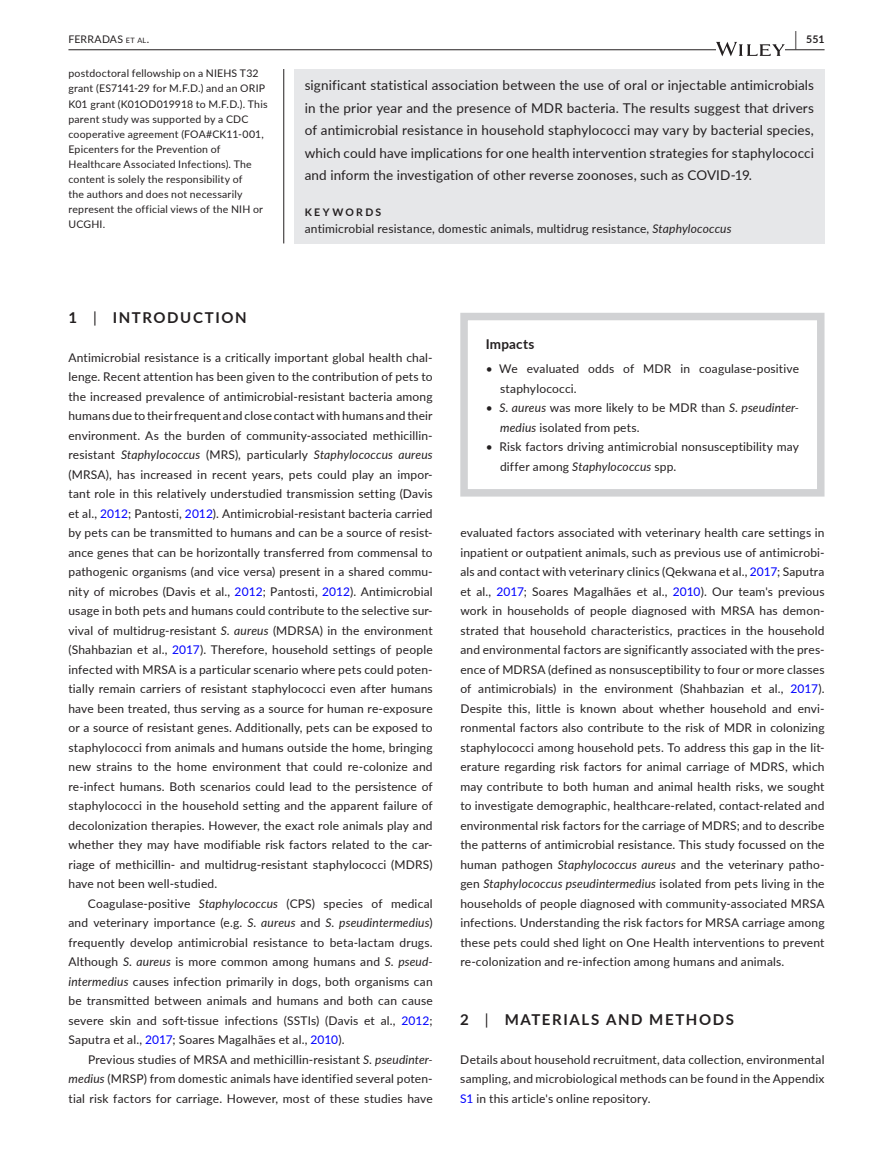
<style>
.page{position:relative;width:893px;height:1174px;background:#fff}
.page>*{position:absolute;margin:0;border:0;box-sizing:border-box;transform-origin:0 0}
.t1{font:700 15px "Lato";letter-spacing:.11em;color:#231f20}
.t2{font:13.5px/22.5px "Lato";letter-spacing:.01em;color:#231f20;text-align:justify}
.t3{font:700 13.5px "Lato";letter-spacing:.015em;color:#231f20}
.t4{font:12px/19.5px "Lato";letter-spacing:.015em;color:#231f20;text-align:justify}
.t5{font:10.5px/15px "Lato";letter-spacing:.02em;color:#231f20}
.t6{font:10.5px "Lato";letter-spacing:.02em;color:#231f20}
.t7{font:700 10.5px "Lato";letter-spacing:.22em;color:#231f20}
.s1{font-size:7.35px}
.s2{font-size:19.5px}
.s3{font-style:italic}
.s4{font-weight:400}
.s5{color:#00f}
</style>
<div class="page">
<hr style="left:68px;top:49px;width:756px;height:1px;background:#231f20">
<svg style="left:716px;top:42px;width:69px;height:14px"></svg>
<div style="left:294px;top:69px;width:530px;height:174px;background:#e6e7e9"></div>
<hr style="left:283px;top:69px;width:1px;height:174px;background:#231f20">
<div style="left:460px;top:313px;width:364px;height:183px;border:8px solid #d1d2d4"></div>
<p class="t6" style="left:68px;top:31px;width:82px">FERRADAS <span class="s1">et al</span>.</p>
<p class="t7" style="left:795px;top:31px;width:31px"><span class="s2">|</span> 551</p>
<p class="t5" style="left:68px;top:66px;width:201px">postdoctoral fellowship on a NIEHS T32 grant (ES7141-29 for M.F.D.) and an ORIP K01 grant (K01OD019918 to M.F.D.). This parent study was supported by a CDC cooperative agreement (FOA#CK11-001, Epicenters for the Prevention of Healthcare Associated Infections). The content is solely the responsibility of<br>the authors and does not necessarily represent the official views of the NIH or UCGHI.</p>
<p class="t2" style="left:305px;top:74px;width:511px">significant statistical association between the use of oral or injectable antimicrobials in the prior year and the presence of MDR bacteria. The results suggest that drivers of antimicrobial resistance in household staphylococci may vary by bacterial species, which could have implications for one health intervention strategies for staphylococci and inform the investigation of other reverse zoonoses, such as COVID-19.</p>
<p class="t7" style="left:305px;top:205px;width:78px">KEYWORDS</p>
<p class="t4" style="left:305px;top:218px;width:428px">antimicrobial resistance, domestic animals, multidrug resistance, <span class="s3">Staphylococcus</span></p>
<p class="t1" style="left:68px;top:306px;width:180px">1 <span class="s4">|</span> INTRODUCTION</p>
<p class="t4" style="left:68px;top:347px;width:366px">Antimicrobial resistance is a critically important global health chal&shy;lenge. Recent attention has been given to the contribution of pets to the increased prevalence of antimicrobial-resistant bacteria among humans due to their frequent and close contact with humans and their environment. As the burden of community-associated methicillin&shy;resistant <span class="s3">Staphylococcus</span> (MRS), particularly <span class="s3">Staphylococcus aureus </span>(MRSA), has increased in recent years, pets could play an impor&shy;tant role in this relatively understudied transmission setting (Davis et al., <span class="s5">2012</span>; Pantosti, <span class="s5">2012</span>). Antimicrobial-resistant bacteria carried by pets can be transmitted to humans and can be a source of resist&shy;ance genes that can be horizontally transferred from commensal to pathogenic organisms (and vice versa) present in a shared commu&shy;nity of microbes (Davis et al., <span class="s5">2012</span>; Pantosti, <span class="s5">2012</span>). Antimicrobial usage in both pets and humans could contribute to the selective sur&shy;vival of multidrug-resistant <span class="s3">S. aureus</span> (MDRSA) in the environment (Shahbazian et al., <span class="s5">2017</span>). Therefore, household settings of people infected with MRSA is a particular scenario where pets could poten&shy;tially remain carriers of resistant staphylococci even after humans have been treated, thus serving as a source for human re-exposure or a source of resistant genes. Additionally, pets can be exposed to staphylococci from animals and humans outside the home, bringing new strains to the home environment that could re-colonize and re-infect humans. Both scenarios could lead to the persistence of staphylococci in the household setting and the apparent failure of decolonization therapies. However, the exact role animals play and whether they may have modifiable risk factors related to the car&shy;riage of methicillin- and multidrug-resistant staphylococci (MDRS) have not been well-studied.</p>
<p class="t4" style="left:68px;top:893px;width:366px;text-indent:20px">Coagulase-positive <span class="s3">Staphylococcus</span> (CPS) species of medical and veterinary importance (e.g. <span class="s3">S. aureus</span> and <span class="s3">S. pseudintermedius</span>) frequently develop antimicrobial resistance to beta-lactam drugs.<br>Although <span class="s3">S. aureus</span> is more common among humans and <span class="s3">S. pseud&shy;intermedius</span> causes infection primarily in dogs, both organisms can be transmitted between animals and humans and both can cause severe skin and soft-tissue infections (SSTIs) (Davis et al., <span class="s5">2012</span>; Saputra et al., <span class="s5">2017</span>; Soares Magalhães et al., <span class="s5">2010</span>).</p>
<p class="t4" style="left:69px;top:1049px;width:366px;text-indent:19px">Previous studies of MRSA and methicillin-resistant <span class="s3">S. pseudinter&shy;medius</span> (MRSP) from domestic animals have identified several poten&shy;tial risk factors for carriage. However, most of these studies have</p>
<p class="t3" style="left:486px;top:334px;width:50px">Impacts</p>
<p class="t4" style="left:500px;top:358px;width:300px;text-indent:-14px">• We evaluated odds of MDR in coagulase-positive staphylococci.</p>
<p class="t4" style="left:500px;top:397px;width:300px;text-indent:-14px">• <span class="s3">S. aureus</span> was more likely to be MDR than <span class="s3">S. pseudinter&shy;medius</span> isolated from pets.</p>
<p class="t4" style="left:500px;top:436px;width:300px;text-indent:-14px">• Risk factors driving antimicrobial nonsusceptibility may differ among <span class="s3">Staphylococcus</span> spp.</p>
<p class="t4" style="left:460px;top:522px;width:366px">evaluated factors associated with veterinary health care settings in inpatient or outpatient animals, such as previous use of antimicrobi&shy;als and contact with veterinary clinics (Qekwana et al., <span class="s5">2017</span>; Saputra et al., <span class="s5">2017</span>; Soares Magalhães et al., <span class="s5">2010</span>). Our team's previous work in households of people diagnosed with MRSA has demon&shy;strated that household characteristics, practices in the household and environmental factors are significantly associated with the pres&shy;ence of MDRSA (defined as nonsusceptibility to four or more classes of antimicrobials) in the environment (Shahbazian et al., <span class="s5">2017</span>).<br>Despite this, little is known about whether household and envi&shy;ronmental factors also contribute to the risk of MDR in colonizing staphylococci among household pets. To address this gap in the lit&shy;erature regarding risk factors for animal carriage of MDRS, which may contribute to both human and animal health risks, we sought to investigate demographic, healthcare-related, contact-related and environmental risk factors for the carriage of MDRS; and to describe the patterns of antimicrobial resistance. This study focussed on the human pathogen <span class="s3">Staphylococcus aureus</span> and the veterinary patho&shy;gen <span class="s3">Staphylococcus pseudintermedius</span> isolated from pets living in the households of people diagnosed with community-associated MRSA infections. Understanding the risk factors for MRSA carriage among these pets could shed light on One Health interventions to prevent re-colonization and re-infection among humans and animals.</p>
<p class="t1" style="left:460px;top:1008px;width:275px">2 <span class="s4">|</span> MATERIALS AND METHODS</p>
<p class="t4" style="left:460px;top:1049px;width:366px">Details about household recruitment, data collection, environmental sampling, and microbiological methods can be found in the Appendix <span class="s5">S1</span> in this article's online repository.</p>
</div>
